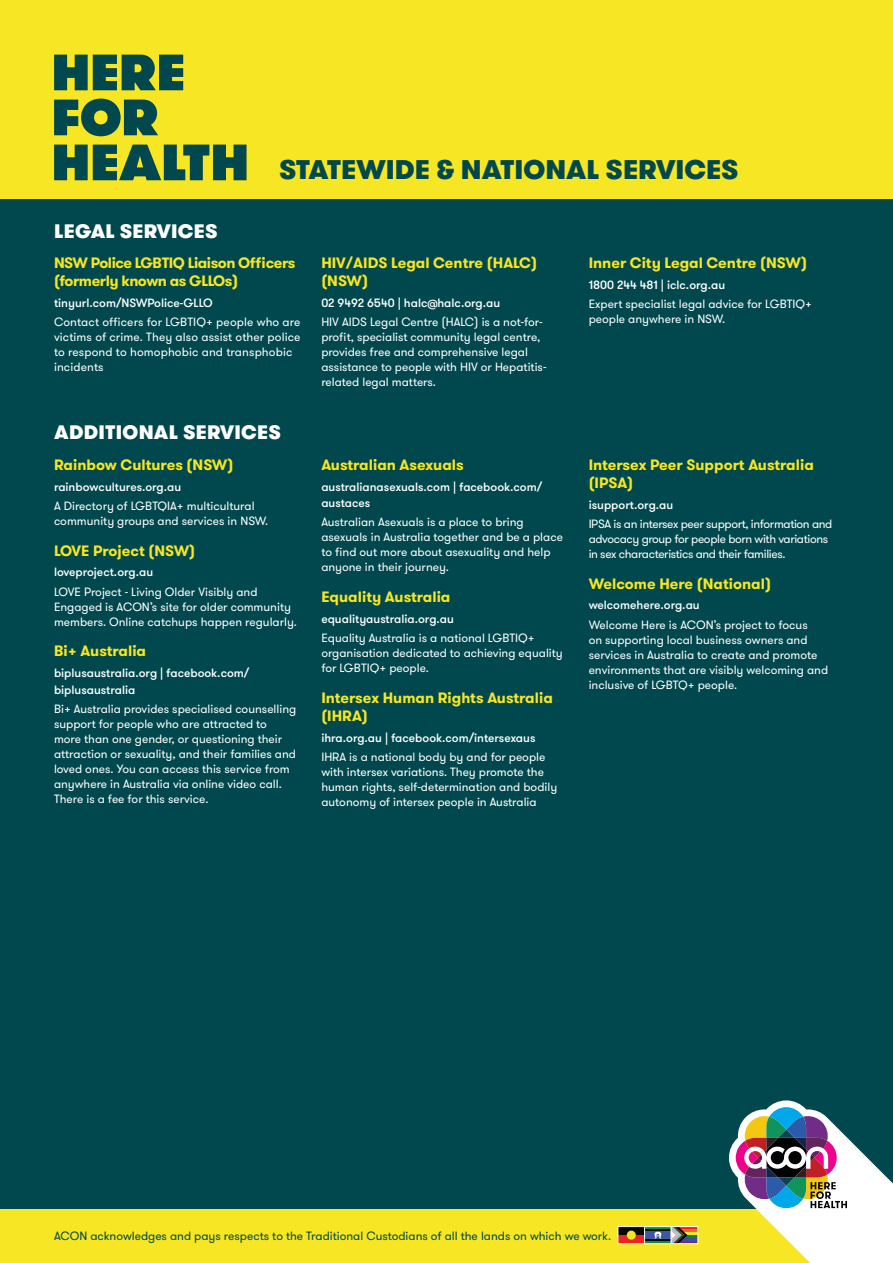
<style>
.page{position:relative;width:893px;height:1263px;background:#f7e623}
.page>*{position:absolute;margin:0;border:0;box-sizing:border-box;transform-origin:0 0}
.t1{font:800 51px/45px "GT Walsheim";letter-spacing:-.01em;color:#00484d}
.t2{font:900 27px "GT Walsheim";color:#00484d}
.t3{font:900 19.5px "GT Walsheim";letter-spacing:.015em;color:#fff}
.t4{font:700 15px/18px "GT Walsheim";color:#f7e623}
.t5{font:700 15px/18px "GT Walsheim";letter-spacing:-.03em;color:#f7e623}
.t6{font:12px/15px "GT Walsheim";color:#fff}
.t7{font:500 12px/16.5px "GT Walsheim";color:#fff}
.t8{font:12px/15px "GT Walsheim";letter-spacing:-.03em;color:#fff}
.t9{font:12px "GT Walsheim";color:#00484d}
</style>
<div class="page">
<div style="left:0;top:200px;width:893px;height:1009px;background:#00484d"></div>
<svg style="left:729px;top:1100px;width:164px;height:163px"></svg>
<div style="left:618px;top:1235px;width:27px;height:9px;background:#ee2123"></div>
<div style="left:618px;top:1226px;width:27px;height:9px;background:#070904"></div>
<div style="left:627px;top:1230px;width:9px;height:10px;background:#f0e81f;border-radius:50%"></div>
<div style="left:617px;top:1226px;width:28px;height:18px;border:1px solid #fff"></div>
<hr style="left:645px;top:1226px;width:26px;height:4px;background:#118943">
<hr style="left:645px;top:1240px;width:26px;height:4px;background:#118943">
<div style="left:645px;top:1230px;width:26px;height:10px;background:#3c58a4"></div>
<hr style="left:645px;top:1229px;width:26px;height:2px;background:#070904">
<hr style="left:645px;top:1239px;width:26px;height:2px;background:#070904">
<svg style="left:654px;top:1231px;width:8px;height:8px"></svg>
<div style="left:644px;top:1226px;width:28px;height:18px;border:1px solid #fff"></div>
<hr style="left:671px;top:1226px;width:27px;height:3px;background:#ee2123">
<hr style="left:671px;top:1229px;width:27px;height:3px;background:#f36a21">
<hr style="left:671px;top:1235px;width:27px;height:3px;background:#0e813f">
<hr style="left:671px;top:1238px;width:27px;height:3px;background:#3c50a2">
<hr style="left:671px;top:1241px;width:27px;height:3px;background:#702c86">
<svg style="left:673px;top:1228px;width:14px;height:14px"></svg>
<div style="left:671px;top:1226px;width:27px;height:18px;border:1px solid #fff"></div>
<h1 class="t1" style="left:51px;top:50px;width:200px">HERE<br>FOR<br>HEALTH</h1>
<h3 class="t3" style="left:54px;top:218px;width:165px">LEGAL SERVICES</h3>
<h2 class="t2" style="left:279px;top:151px;width:461px">STATEWIDE &amp; NATIONAL SERVICES</h2>
<p class="t5" style="left:54px;top:254px;width:243px">NSW Police LGBTIQ Liaison Officers (formerly known as GLLOs)</p>
<p class="t7" style="left:54px;top:295px;width:160px">tinyurl.com/NSWPolice-GLLO</p>
<p class="t6" style="left:54px;top:315px;width:248px">Contact officers for LGBTIQ+ people who are victims of crime. They also assist other police to respond to homophobic and transphobic incidents</p>
<h3 class="t3" style="left:54px;top:419px;width:228px">ADDITIONAL SERVICES</h3>
<p class="t4" style="left:54px;top:456px;width:181px">Rainbow Cultures (NSW)</p>
<p class="t7" style="left:54px;top:478px;width:129px">rainbowcultures.org.au</p>
<p class="t6" style="left:54px;top:498px;width:216px">A Directory of LGBTQIA+ multicultural community groups and services in NSW.</p>
<p class="t4" style="left:54px;top:541px;width:143px">LOVE Project (NSW)</p>
<p class="t7" style="left:54px;top:564px;width:101px">loveproject.org.au</p>
<p class="t6" style="left:54px;top:584px;width:244px">LOVE Project - Living Older Visibly and<br>Engaged is ACON’s site for older community members. Online catchups happen regularly.</p>
<p class="t4" style="left:54px;top:642px;width:94px">Bi+ Australia</p>
<p class="t7" style="left:54px;top:665px;width:197px">biplusaustralia.org | facebook.com/ biplusaustralia</p>
<p class="t6" style="left:54px;top:701px;width:244px">Bi+ Australia provides specialised counselling support for people who are attracted to more than one gender, or questioning their attraction or sexuality, and their families and loved ones. You can access this service from anywhere in Australia via online video call.<br>There is a fee for this service.</p>
<p class="t4" style="left:321px;top:254px;width:217px">HIV/AIDS Legal Centre (HALC) (NSW)</p>
<p class="t7" style="left:321px;top:295px;width:180px">02 9492 6540 | halc@halc.org.au</p>
<p class="t6" style="left:321px;top:315px;width:227px">HIV AIDS Legal Centre (HALC) is a not-for&shy;profit, specialist community legal centre, provides free and comprehensive legal assistance to people with HIV or Hepatitis&shy;related legal matters.</p>
<p class="t4" style="left:321px;top:456px;width:144px">Australian Asexuals</p>
<p class="t7" style="left:321px;top:478px;width:222px">australianasexuals.com | facebook.com/ austaces</p>
<p class="t6" style="left:321px;top:515px;width:243px">Australian Asexuals is a place to bring asexuals in Australia together and be a place to find out more about asexuality and help anyone in their journey.</p>
<p class="t4" style="left:321px;top:588px;width:131px">Equality Australia</p>
<p class="t7" style="left:321px;top:611px;width:134px">equalityaustralia.org.au</p>
<p class="t6" style="left:321px;top:631px;width:243px">Equality Australia is a national LGBTIQ+ organisation dedicated to achieving equality for LGBTIQ+ people.</p>
<p class="t4" style="left:321px;top:689px;width:233px">Intersex Human Rights Australia (IHRA)</p>
<p class="t7" style="left:321px;top:729px;width:216px">ihra.org.au | facebook.com/intersexaus</p>
<p class="t6" style="left:321px;top:749px;width:237px">IHRA is a national body by and for people with intersex variations. They promote the human rights, self-determination and bodily autonomy of intersex people in Australia</p>
<p class="t4" style="left:589px;top:254px;width:220px">Inner City Legal Centre (NSW)</p>
<p class="t7" style="left:589px;top:277px;width:138px">1800 244 481 | iclc.org.au</p>
<p class="t6" style="left:589px;top:297px;width:225px">Expert specialist legal advice for LGBTIQ+ people anywhere in NSW.</p>
<p class="t4" style="left:589px;top:456px;width:227px">Intersex Peer Support Australia (IPSA)</p>
<p class="t7" style="left:589px;top:496px;width:86px">isupport.org.au</p>
<p class="t8" style="left:589px;top:516px;width:245px">IPSA is an intersex peer support, information and advocacy group for people born with variations in sex characteristics and their families.</p>
<p class="t4" style="left:589px;top:574px;width:184px">Welcome Here (National)</p>
<p class="t7" style="left:589px;top:597px;width:113px">welcomehere.org.au</p>
<p class="t6" style="left:589px;top:617px;width:241px">Welcome Here is ACON’s project to focus<br>on supporting local business owners and services in Australia to create and promote environments that are visibly welcoming and inclusive of LGBTQ+ people.</p>
<p class="t9" style="left:54px;top:1229px;width:559px">ACON acknowledges and pays respects to the Traditional Custodians of all the lands on which we work.</p>
</div>
